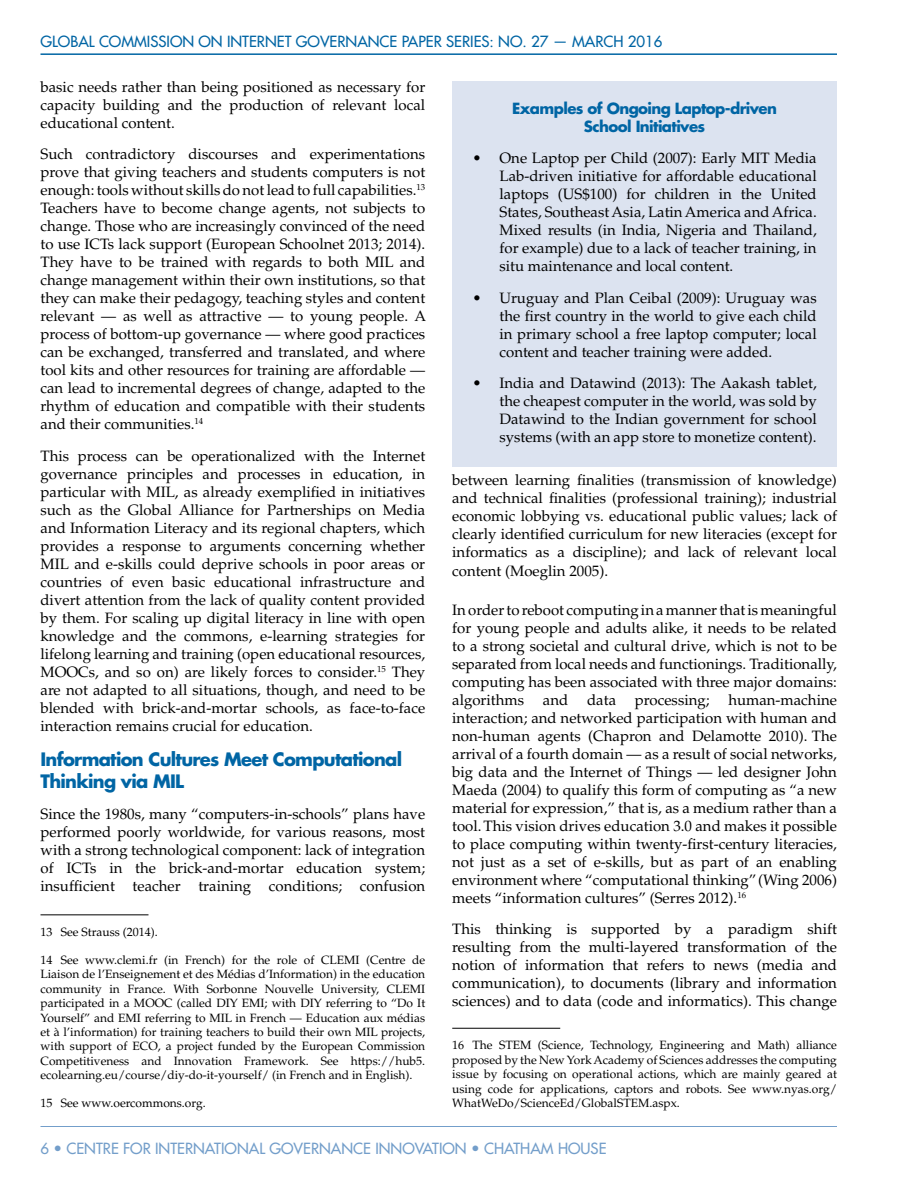
<style>
.page{position:relative;width:918px;height:1188px;background:#fff}
.page>*{position:absolute;margin:0;border:0;box-sizing:border-box;transform-origin:0 0}
.t1{font:700 18px/21.6px "Futura Std";letter-spacing:-.04em;color:#0065a4}
.t2{font:15px/18px "Palatino LT Std";color:#000;text-align:justify}
.t3{font:500 15px "Futura Std";color:#0065a4}
.t4{font:500 15px "Futura Std";color:#739eca}
.t5{font:700 15px/18px "Futura Std";letter-spacing:-.04em;color:#0065a4;text-align:center}
.t6{font:12px/14.4px "Palatino LT Std";color:#000;text-align:justify}
</style>
<div class="page">
<hr style="left:40px;top:53px;width:797px;height:2px;background:#0065a4">
<hr style="left:40px;top:1126px;width:797px;height:1px;background:#739eca">
<hr style="left:40px;top:915px;width:108px;height:1px;background:#000">
<div style="left:452px;top:81px;width:385px;height:386px;background:#dce3f0"></div>
<hr style="left:452px;top:1028px;width:108px;height:1px;background:#000">
<p class="t3" style="left:40px;top:32px;width:377px">GLOBAL COMMISSION ON INTERNET GOVERNANCE PAPER</p>
<p class="t3" style="left:446px;top:32px;width:16px">SERIES</p>
<p class="t3" style="left:490px;top:32px;width:106px">: NO. 27 — MARC</p>
<p class="t3" style="left:614px;top:32px;width:51px">H 2016</p>
<p class="t2" style="left:40px;top:78px;width:386px">basic needs rather than being positioned as necessary for capacity building and the production of relevant local educational content.</p>
<p class="t2" style="left:40px;top:146px;width:387px">Such contradictory discourses and experimentations prove that giving teachers and students computers is not enough: tools without skills do not lead to full capabilities.<sup>13<br></sup>Teachers have to become change agents, not subjects to change. Those who are increasingly convinced of the need to use ICTs lack support (European Schoolnet 2013; 2014).<br>They have to be trained with regards to both MIL and change management within their own institutions, so that they can make their pedagogy, teaching styles and content relevant — as well as attractive — to young people. A process of bottom-up governance — where good practices can be exchanged, transferred and translated, and where tool kits and other resources for training are affordable — can lead to incremental degrees of change, adapted to the rhythm of education and compatible with their students and their communities.<sup>14</sup></p>
<p class="t2" style="left:40px;top:447px;width:386px">This process can be operationalized with the Internet governance principles and processes in education, in particular with MIL, as already exemplified in initiatives such as the Global Alliance for Partnerships on Media and Information Literacy and its regional chapters, which provides a response to arguments concerning whether MIL and e-skills could deprive schools in poor areas or countries of even basic educational infrastructure and divert attention from the lack of quality content provided by them. For scaling up digital literacy in line with open knowledge and the commons, e-learning strategies for lifelong learning and training (open educational resources, MOOCs, and so on) are likely forces to consider.<sup>15</sup> They are not adapted to all situations, though, and need to be blended with brick-and-mortar schools, as face-to-face interaction remains crucial for education.</p>
<p class="t1" style="left:40px;top:748px;width:363px">Information Cultures Meet Computational<br>Thinking via MIL</p>
<p class="t2" style="left:40px;top:805px;width:386px">Since the 1980s, many “computers-in-schools” plans have performed poorly worldwide, for various reasons, most with a strong technological component: lack of integration of ICTs in the brick-and-mortar education system; insufficient teacher training conditions; confusion</p>
<p class="t6" style="left:40px;top:925px;width:119px">13 See Strauss (2014).</p>
<p class="t6" style="left:40px;top:953px;width:386px">14 See www.clemi.fr (in French) for the role of CLEMI (Centre de Liaison de l’Enseignement et des Médias d’Information) in the education community in France. With Sorbonne Nouvelle University, CLEMI participated in a MOOC (called DIY EMI; with DIY referring to “Do It Yourself” and EMI referring to MIL in French — Education aux médias et à l’information) for training teachers to build their own MIL projects, with support of ECO, a project funded by the European Commission Competitiveness and Innovation Framework. See https://hub5. ecolearning.eu/course/diy-do-it-yourself/ (in French and in English).</p>
<p class="t6" style="left:40px;top:1096px;width:167px">15 See www.oercommons.org.</p>
<p class="t5" style="left:512px;top:99px;width:266px">Examples of Ongoing Laptop-driven<br>School Initiatives</p>
<p class="t2" style="left:500px;top:149px;width:319px;text-indent:-27px">• One Laptop per Child (2007): Early MIT Media Lab-driven initiative for affordable educational laptops (US$100) for children in the United States, Southeast Asia, Latin America and Africa.<br>Mixed results (in India, Nigeria and Thailand, for example) due to a lack of teacher training, in situ maintenance and local content.</p>
<p class="t2" style="left:500px;top:289px;width:319px;text-indent:-27px">• Uruguay and Plan Ceibal (2009): Uruguay was the first country in the world to give each child in primary school a free laptop computer; local content and teacher training were added.</p>
<p class="t2" style="left:500px;top:374px;width:319px;text-indent:-27px">• India and Datawind (2013): The Aakash tablet, the cheapest computer in the world, was sold by Datawind to the Indian government for school systems (with an app store to monetize content).</p>
<p class="t2" style="left:452px;top:471px;width:386px">between learning finalities (transmission of knowledge) and technical finalities (professional training); industrial economic lobbying vs. educational public values; lack of clearly identified curriculum for new literacies (except for informatics as a discipline); and lack of relevant local</p>
<p class="t2" style="left:452px;top:563px;width:157px">content (Moeglin 2005).</p>
<p class="t2" style="left:452px;top:601px;width:386px">In order to reboot computing in a manner that is meaningful for young people and adults alike, it needs to be related to a strong societal and cultural drive, which is not to be separated from local needs and functionings. Traditionally, computing has been associated with three major domains: algorithms</p>
<p class="t2" style="left:452px;top:691px;width:386px;text-indent:276px">human-machine interaction; and networked participation with human and non-human agents (Chapron and Delamotte 2010). The arrival of a fourth domain — as a result of social networks, big data and the Internet of Things — led designer John Maeda (2004) to qualify this form of computing as “a new material for expression,” that is, as a medium rather than a tool.This vision drives education 3.0 and makes it possible to place computing within twenty-first-century literacies, not just as a set of e-skills, but as part of an enabling environment where “computational thinking”(Wing 2006) meets “information cultures” (Serres 2012).<sup>16</sup></p>
<p class="t2" style="left:452px;top:920px;width:386px">This thinking is supported by a paradigm shift resulting from the multi-layered transformation of the notion of information that refers to news (media and communication), to documents (library and information sciences) and to data (code and informatics). This change</p>
<p class="t6" style="left:452px;top:1038px;width:386px">16 The STEM (Science, Technology, Engineering and Math) alliance proposed by the New York Academy of Sciences addresses the computing issue by focusing on operational actions, which are mainly geared at using code for applications, captors and robots. See www.nyas.org/ WhatWeDo/ScienceEd/GlobalSTEM.aspx.</p>
<p class="t2" style="left:543px;top:691px;width:27px">and</p>
<p class="t2" style="left:587px;top:691px;width:31px">data</p>
<p class="t2" style="left:635px;top:691px;width:76px">processing;</p>
<p class="t4" style="left:40px;top:1139px;width:568px">6 • CENTRE FOR INTERNATIONAL GOVERNANCE INNOVATION • CHATHAM HOUSE</p>
</div>
